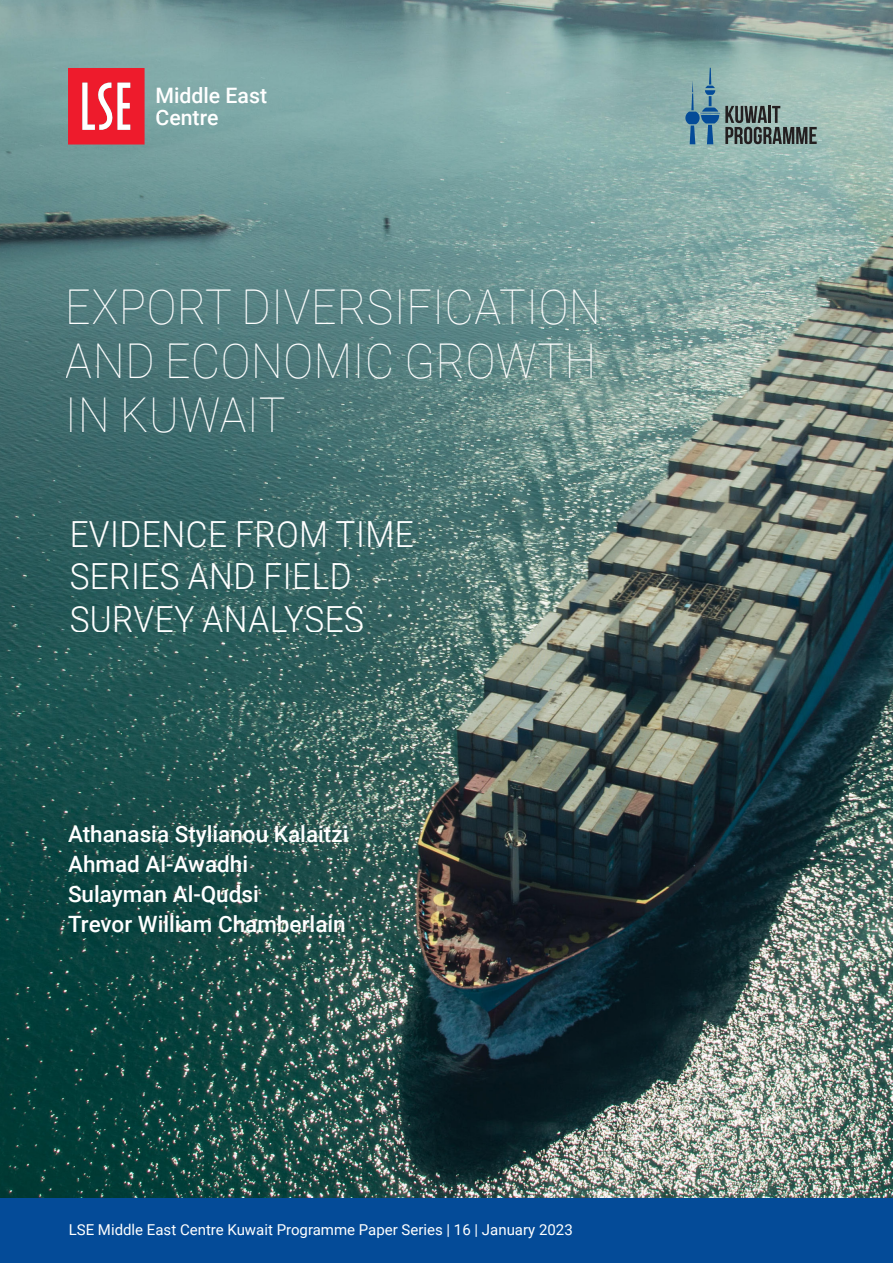
<style>
.page{position:relative;width:893px;height:1263px;background:#fff}
.page>*{position:absolute;margin:0;border:0;box-sizing:border-box;transform-origin:0 0}
.t1{font:100 48px/54px "Roboto";letter-spacing:.015em;color:#fff;text-align:justify;scale:.93 1}
.t2{font:300 36px/42px "Roboto";letter-spacing:.015em;color:#fff;scale:.93 1}
.t3{font:500 22.5px/30px "Roboto";color:#fff}
.t4{font:500 21.3px/21.9px "Roboto";color:#fff}
.Title1{font:15px "Roboto";color:#fff}
</style>
<div class="page">
<img style="left:0;top:0;width:893px;height:1198px">
<div style="left:0;top:1198px;width:893px;height:65px;background:#044b98"></div>
<svg style="left:68px;top:68px;width:77px;height:77px;background:#ed4250"></svg>
<svg style="left:685px;top:68px;width:132px;height:76px;background:#809e9e"></svg>
<h3 class="t4" style="left:155px;top:84px;width:113px">Middle East<br>Centre</h3>
<h1 class="t1" style="left:66px;top:278px;width:577px">EXPORT DIVERSIFICATION AND ECONOMIC GROWTH IN KUWAIT</h1>
<h2 class="t2" style="left:69px;top:512px;width:372px">EVIDENCE FROM TIME<br>SERIES AND FIELD<br>SURVEY ANALYSES</h2>
<h3 class="t3" style="left:68px;top:818px;width:282px">Athanasia Stylianou Kalaitzi<br>Ahmad Al-Awadhi<br>Sulayman Al-Qudsi<br>Trevor William Chamberlain</h3>
<p class="Title1" style="left:69px;top:1219px;width:505px">LSE Middle East Centre Kuwait Programme Paper Series | 16 | January 2023</p>
<p class="Title1" style="left:227px;top:1219px;width:230px">Paper Se ies | 28 | December 2019</p>
</div>
